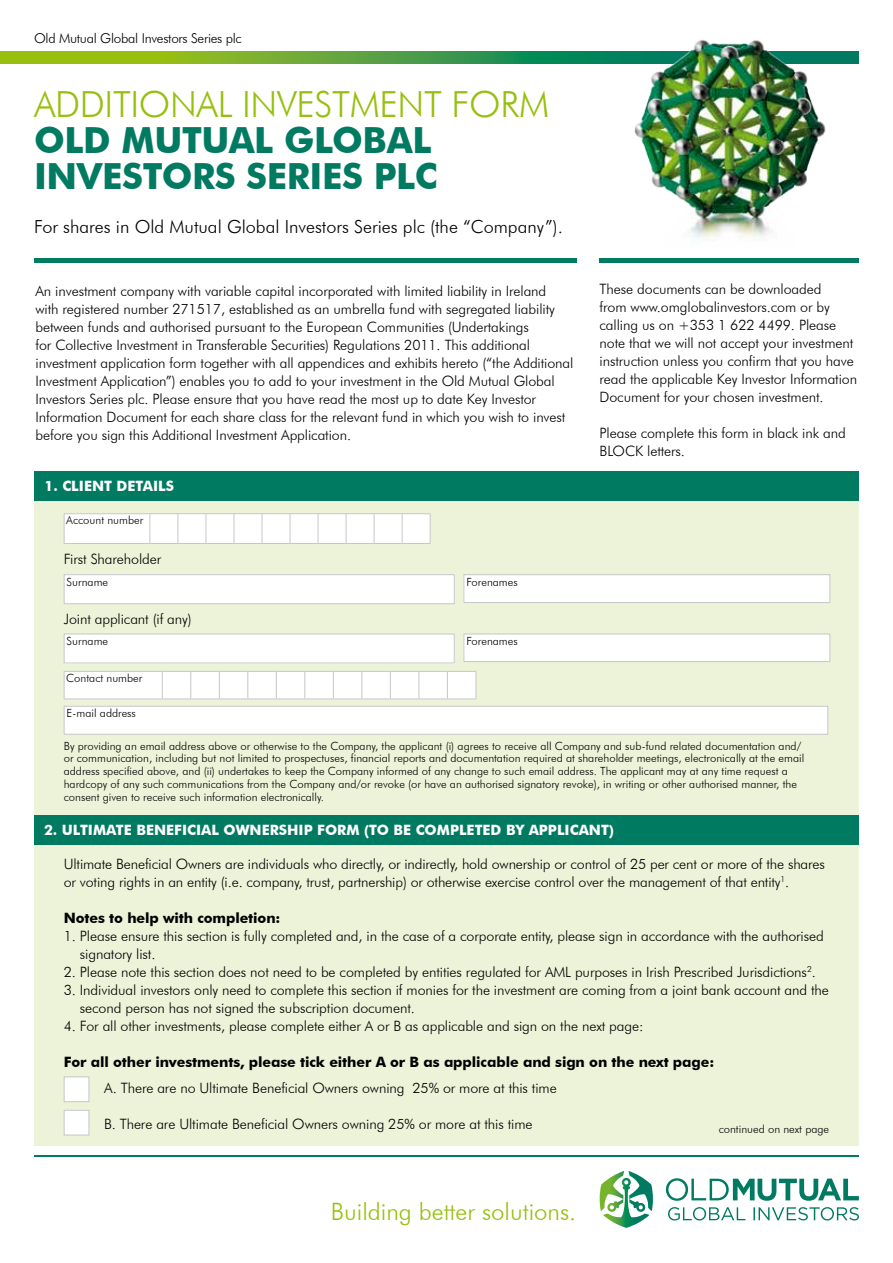
<style>
.page{position:relative;width:893px;height:1263px;background:#fff}
.page>*{position:absolute;margin:0;border:0;box-sizing:border-box;transform-origin:0 0}
.t1{font:700 36px/36px "Futura BT";letter-spacing:-.01em;color:#007a61}
.t2{font:300 36px "Futura BT";letter-spacing:-.01em;color:#97bf0d}
.t3{font:300 24px "Futura BT";color:#97bf0d}
.t4{font:300 18px "Futura BT";color:#000}
.t5{font:300 14.25px/18px "Futura BT";letter-spacing:-.005em;color:#000}
.t6{font:700 14.25px "Futura BT";letter-spacing:-.005em;color:#000}
.t7{font:700 14.25px "Futura BT";color:#fff}
.t8{font:300 13.5px "Futura BT";letter-spacing:-.02em;color:#000}
.t9{font:300 11.25px/12.8px "Futura BT";color:#000}
</style>
<div class="page">
<div style="left:34px;top:486px;width:824px;height:660px;background:#edf3d9"></div>
<div style="left:34px;top:471px;width:824px;height:30px;background:#007a61"></div>
<svg style="left:0;top:51px;width:859px;height:13px;background:#5ba536"></svg>
<hr style="left:34px;top:259px;width:542px;height:4px;background:#007a61">
<hr style="left:600px;top:259px;width:259px;height:4px;background:#007a61">
<hr style="left:34px;top:1155px;width:825px;height:2px;background:#007a61">
<svg style="left:666px;top:1178px;width:193px;height:23px"></svg>
<svg style="left:668px;top:1207px;width:191px;height:13px"></svg>
<svg style="left:600px;top:1171px;width:53px;height:57px"></svg>
<div style="left:64px;top:575px;width:390px;height:29px;background:#fff"></div>
<div style="left:64px;top:574px;width:391px;height:30px;border:1px solid #c6c7c8"></div>
<div style="left:464px;top:575px;width:366px;height:27px;background:#fff"></div>
<div style="left:463px;top:574px;width:367px;height:29px;border:1px solid #c6c7c8"></div>
<svg style="left:64px;top:513px;width:367px;height:31px;background:#f9f9f9"></svg>
<div style="left:64px;top:634px;width:390px;height:29px;background:#fff"></div>
<div style="left:64px;top:634px;width:391px;height:29px;border:1px solid #c6c7c8"></div>
<div style="left:464px;top:634px;width:366px;height:27px;background:#fff"></div>
<div style="left:463px;top:634px;width:367px;height:28px;border:1px solid #c6c7c8"></div>
<svg style="left:64px;top:671px;width:413px;height:28px;background:#fafafa"></svg>
<div style="left:64px;top:706px;width:764px;height:28px;background:#fff"></div>
<div style="left:64px;top:706px;width:764px;height:29px;border:1px solid #c6c7c8"></div>
<div style="left:34px;top:815px;width:825px;height:30px;background:#007a61"></div>
<div style="left:64px;top:1076px;width:25px;height:26px;background:#fff;border:1px solid #c6c7c8"></div>
<div style="left:64px;top:1110px;width:25px;height:25px;background:#fff;border:1px solid #c6c7c8"></div>
<img style="left:623px;top:39px;width:211px;height:202px">
<p class="t8" style="left:34px;top:30px;width:209px">Old Mutual Global Investors Series plc</p>
<h1 class="t2" style="left:34px;top:82px;width:517px">ADDITIONAL INVESTMENT FORM</h1>
<h1 class="t1" style="left:34px;top:122px;width:405px">OLD MUTUAL GLOBAL<br>INVESTORS SERIES PLC</h1>
<p class="t4" style="left:34px;top:216px;width:530px">For shares in Old Mutual Global Investors Series plc (the “Company”).</p>
<p class="t5" style="left:36px;top:282px;width:539px">An investment company with variable capital incorporated with limited liability in Ireland<br>with registered number 271517, established as an umbrella fund with segregated liability between funds and authorised pursuant to the European Communities (Undertakings<br>for Collective Investment in Transferable Securities) Regulations 2011. This additional investment application form together with all appendices and exhibits hereto (“the Additional Investment Application”) enables you to add to your investment in the Old Mutual Global Investors Series plc. Please ensure that you have read the most up to date Key Investor Information Document for each share class for the relevant fund in which you wish to invest before you sign this Additional Investment Application.</p>
<p class="t5" style="left:600px;top:280px;width:259px">These documents can be downloaded<br>from www.omglobalinvestors.com or by calling us on +353 1 622 4499. Please note that we will not accept your investment instruction unless you confirm that you have read the applicable Key Investor Information Document for your chosen investment.</p>
<p class="t5" style="left:600px;top:424px;width:248px">Please complete this form in black ink and<br>BLOCK letters.</p>
<p class="t7" style="left:45px;top:477px;width:131px">1. CLIENT DETAILS</p>
<p class="t9" style="left:66px;top:514px;width:78px">Account number</p>
<p class="t5" style="left:64px;top:550px;width:99px">First Shareholder</p>
<p class="t9" style="left:67px;top:575px;width:43px">Surname</p>
<p class="t9" style="left:466px;top:575px;width:53px">Forenames</p>
<p class="t5" style="left:64px;top:610px;width:129px">Joint applicant (if any)</p>
<p class="t9" style="left:67px;top:635px;width:43px">Surname</p>
<p class="t9" style="left:466px;top:635px;width:53px">Forenames</p>
<p class="t9" style="left:66px;top:672px;width:78px">Contact number</p>
<p class="t9" style="left:67px;top:707px;width:71px">E-mail address</p>
<p class="t9" style="left:64px;top:739px;width:742px">By providing an email address above or otherwise to the Company, the applicant (i) agrees to receive all Company and sub-fund related documentation and/ or communication, including but not limited to prospectuses, financial reports and documentation required at shareholder meetings, electronically at the email address specified above, and (ii) undertakes to keep the Company informed of any change to such email address. The applicant may at any time request a hardcopy of any such communications from the Company and/or revoke (or have an authorised signatory revoke), in writing or other authorised manner, the consent given to receive such information electronically.</p>
<p class="t7" style="left:44px;top:821px;width:572px">2. ULTIMATE BENEFICIAL OWNERSHIP FORM (TO BE COMPLETED BY APPLICANT)</p>
<p class="t5" style="left:64px;top:854px;width:763px">Ultimate Beneficial Owners are individuals who directly, or indirectly, hold ownership or control of 25 per cent or more of the shares or voting rights in an entity (i.e. company, trust, partnership) or otherwise exercise control over the management of that entity<sup>1</sup>.</p>
<p class="t6" style="left:64px;top:909px;width:218px">Notes to help with completion:</p>
<p class="t5" style="left:80px;top:926px;width:745px;text-indent:-16px">1. Please ensure this section is fully completed and, in the case of a corporate entity, please sign in accordance with the authorised signatory list.</p>
<p class="t5" style="left:64px;top:962px;width:753px">2. Please note this section does not need to be completed by entities regulated for AML purposes in Irish Prescribed Jurisdictions<sup>2</sup>.</p>
<p class="t5" style="left:80px;top:980px;width:751px;text-indent:-16px">3. Individual investors only need to complete this section if monies for the investment are coming from a joint bank account and the second person has not signed the subscription document.</p>
<p class="t5" style="left:64px;top:1016px;width:581px">4. For all other investments, please complete either A or B as applicable and sign on the next page:</p>
<p class="t6" style="left:64px;top:1053px;width:652px">For all other investments, please tick either A or B as applicable and sign on the next page:</p>
<p class="t5" style="left:104px;top:1079px;width:454px">A. There are no Ultimate Beneficial Owners owning 25% or more at this time</p>
<p class="t5" style="left:104px;top:1115px;width:430px">B. There are Ultimate Beneficial Owners owning 25% or more at this time</p>
<p class="t9" style="left:719px;top:1123px;width:112px">continued on next page</p>
<h2 class="t3" style="left:331px;top:1197px;width:247px">Building better solutions.</h2>
</div>
